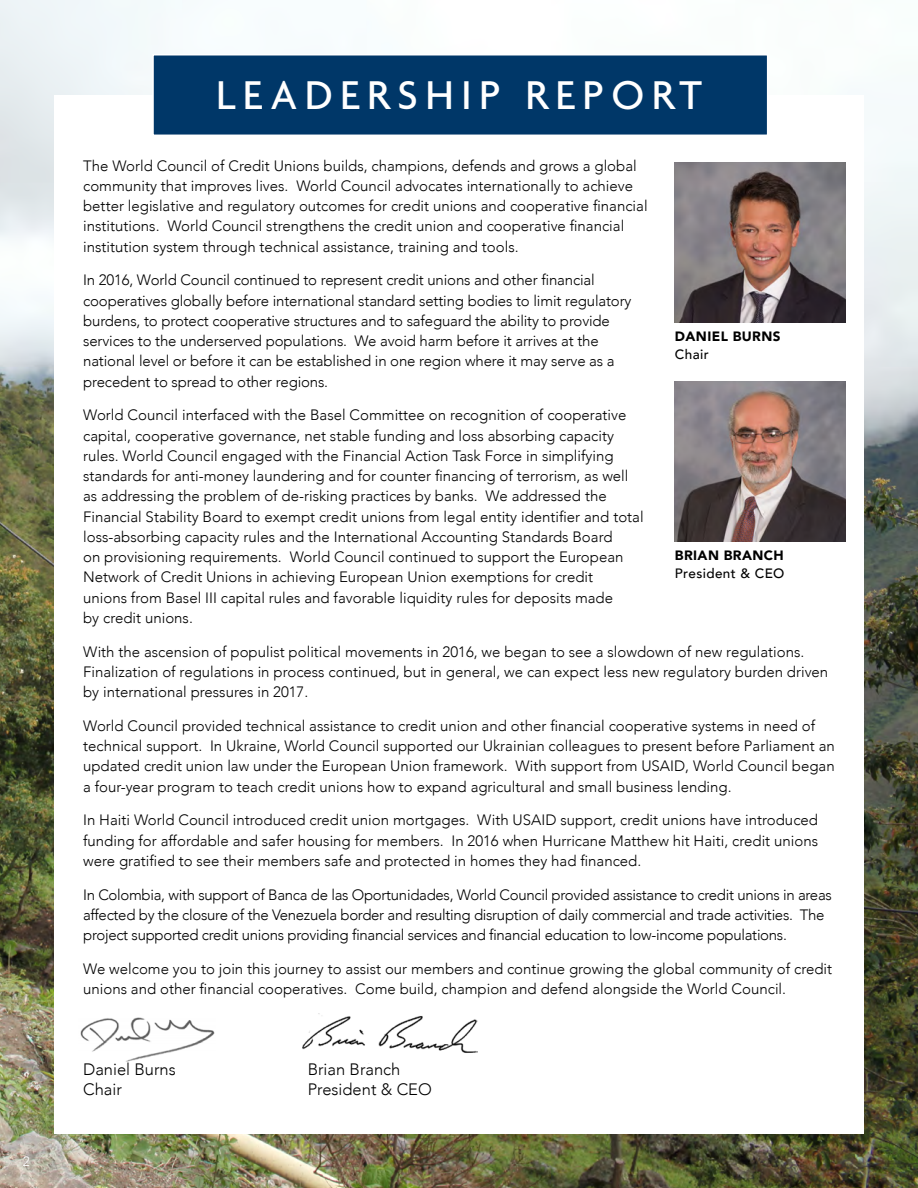
<style>
.page{position:relative;width:918px;height:1188px;background:#fff}
.page>*{position:absolute;margin:0;border:0;box-sizing:border-box;transform-origin:0 0}
.t1{font:500 43.5px "Agenda";letter-spacing:.17em;color:#fff}
.t2{font:300 16.5px "Avenir";color:#000}
.t3{font:300 15px/20.2px "Avenir";color:#000}
.t4{font:300 15px/20.2px "Avenir";letter-spacing:-.02em;color:#000}
.t5{font:900 13.5px "Avenir";letter-spacing:.03em;color:#000}
.t6{font:500 13.5px "Avenir";letter-spacing:.03em;color:#000}
.t7{font:300 13.5px "Avenir";color:#fff}
</style>
<div class="page">
<img style="left:0;top:0;width:918px;height:1188px">
<div style="left:54px;top:95px;width:810px;height:1039px;background:#fff"></div>
<div style="left:152px;top:54px;width:616px;height:82px;background:#003768;border:2px solid #fff"></div>
<img style="left:303px;top:1015px;width:174px;height:49px">
<img style="left:80px;top:1017px;width:135px;height:45px">
<img style="left:675px;top:162px;width:171px;height:161px">
<img style="left:675px;top:381px;width:171px;height:161px">
<p class="t7" style="left:23px;top:1154px;width:9px">2</p>
<h1 class="t1" style="left:216px;top:69px;width:487px">LEADERSHIP REPORT</h1>
<p class="t3" style="left:83px;top:155px;width:566px">The World Council of Credit Unions builds, champions, defends and grows a global community that improves lives. World Council advocates internationally to achieve better legislative and regulatory outcomes for credit unions and cooperative financial institutions. World Council strengthens the credit union and cooperative financial institution system through technical assistance, training and tools.</p>
<p class="t3" style="left:83px;top:270px;width:550px">In 2016, World Council continued to represent credit unions and other financial cooperatives globally before international standard setting bodies to limit regulatory burdens, to protect cooperative structures and to safeguard the ability to provide services to the underserved populations. We avoid harm before it arrives at the national level or before it can be established in one region where it may serve as a precedent to spread to other regions.</p>
<p class="t3" style="left:83px;top:405px;width:562px">World Council interfaced with the Basel Committee on recognition of cooperative capital, cooperative governance, net stable funding and loss absorbing capacity rules. World Council engaged with the Financial Action Task Force in simplifying standards for anti-money laundering and for counter financing of terrorism, as well as addressing the problem of de-risking practices by banks. We addressed the Financial Stability Board to exempt credit unions from legal entity identifier and total loss-absorbing capacity rules and the International Accounting Standards Board<br>on provisioning requirements. World Council continued to support the European Network of Credit Unions in achieving European Union exemptions for credit<br>unions from Basel III capital rules and favorable liquidity rules for deposits made<br>by credit unions.</p>
<p class="t3" style="left:83px;top:641px;width:747px">With the ascension of populist political movements in 2016, we began to see a slowdown of new regulations.<br>Finalization of regulations in process continued, but in general, we can expect less new regulatory burden driven by international pressures in 2017.</p>
<p class="t3" style="left:83px;top:716px;width:753px">World Council provided technical assistance to credit union and other financial cooperative systems in need of technical support. In Ukraine, World Council supported our Ukrainian colleagues to present before Parliament an updated credit union law under the European Union framework. With support from USAID, World Council began a four-year program to teach credit unions how to expand agricultural and small business lending.</p>
<p class="t3" style="left:83px;top:810px;width:736px;text-align:justify">In Haiti World Council introduced credit union mortgages. With USAID support, credit unions have introduced funding for affordable and safer housing for members. In 2016 when Hurricane Matthew hit Haiti, credit unions were gratified to see their members safe and protected in homes they had financed.</p>
<p class="t4" style="left:83px;top:884px;width:750px">In Colombia, with support of Banca de las Oportunidades, World Council provided assistance to credit unions in areas affected by the closure of the Venezuela border and resulting disruption of daily commercial and trade activities. The project supported credit unions providing financial services and financial education to low-income populations.</p>
<p class="t3" style="left:83px;top:959px;width:751px">We welcome you to join this journey to assist our members and continue growing the global community of credit unions and other financial cooperatives. Come build, champion and defend alongside the World Council.</p>
<p class="t5" style="left:675px;top:325px;width:107px">DANIEL BURNS</p>
<p class="t6" style="left:675px;top:343px;width:35px">Chair</p>
<p class="t5" style="left:675px;top:544px;width:110px">BRIAN BRANCH</p>
<p class="t6" style="left:675px;top:562px;width:111px">President &amp; CEO</p>
<p class="t2" style="left:83px;top:1060px;width:94px">Daniel Burns</p>
<p class="t2" style="left:308px;top:1060px;width:94px">Brian Branch</p>
<p class="t2" style="left:83px;top:1080px;width:40px">Chair</p>
<p class="t2" style="left:308px;top:1080px;width:126px">President &amp; CEO</p>
</div>
